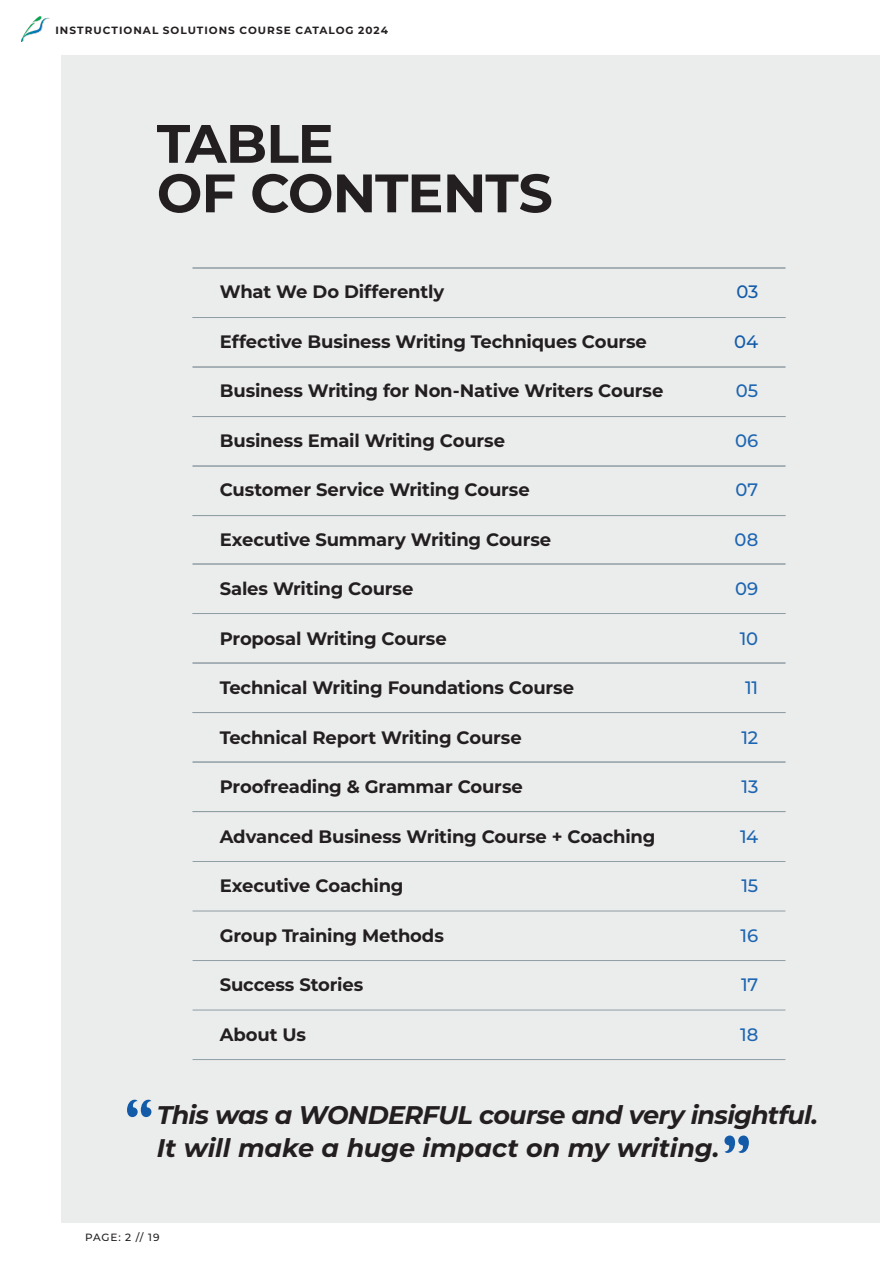
<style>
.page{position:relative;width:893px;height:1263px;background:#fff}
.page>*{position:absolute;margin:0;border:0;box-sizing:border-box;transform-origin:0 0}
.Section_Intro_30_33{font:700 54px "Montserrat";letter-spacing:-.02em;color:#231f20}
.Section_Subline_Center_21_21{font:500 54px "LEMONMILK";color:#135ba8}
.Section_Subline_Center_21_21-2{font:italic 700 25.5px "Montserrat";letter-spacing:-.025em;color:#231f20}
.Section_Subline_Center_21_21-3{font:italic 700 25.5px "Montserrat";letter-spacing:-.005em;color:#231f20}
.t1{font:700 18px "Montserrat";letter-spacing:-.01em;color:#231f20}
.t2{font:500 18px "Montserrat";letter-spacing:-.005em;color:#1c65b1}
.t3{font:500 18px "Montserrat";color:#135ba8}
.t4{font:700 10.5px "Montserrat";letter-spacing:.095em;color:#231f20}
.t5{font:500 10.5px "Montserrat";letter-spacing:.075em;color:#231f20}
</style>
<div class="page">
<div style="left:62px;top:55px;width:818px;height:1167px;background:#ebecec"></div>
<img style="left:21px;top:17px;width:28px;height:24px">
<hr style="left:193px;top:268px;width:592px;height:1px;background:#909ea6">
<hr style="left:193px;top:317px;width:592px;height:1px;background:#909ea6">
<hr style="left:193px;top:367px;width:592px;height:1px;background:#909ea6">
<hr style="left:193px;top:416px;width:592px;height:1px;background:#909ea6">
<hr style="left:193px;top:466px;width:592px;height:1px;background:#909ea6">
<hr style="left:193px;top:515px;width:592px;height:1px;background:#909ea6">
<hr style="left:193px;top:564px;width:592px;height:1px;background:#909ea6">
<hr style="left:193px;top:613px;width:592px;height:1px;background:#909ea6">
<hr style="left:193px;top:663px;width:592px;height:1px;background:#909ea6">
<hr style="left:193px;top:712px;width:592px;height:1px;background:#909ea6">
<hr style="left:193px;top:762px;width:592px;height:1px;background:#909ea6">
<hr style="left:193px;top:811px;width:592px;height:1px;background:#909ea6">
<hr style="left:193px;top:861px;width:592px;height:1px;background:#909ea6">
<hr style="left:193px;top:911px;width:592px;height:1px;background:#909ea6">
<hr style="left:193px;top:960px;width:592px;height:1px;background:#909ea6">
<hr style="left:193px;top:1010px;width:592px;height:1px;background:#909ea6">
<hr style="left:193px;top:1059px;width:592px;height:1px;background:#909ea6">
<p class="t4" style="left:55px;top:23px;width:334px">INSTRUCTIONAL SOLUTIONS COURSE CATALOG 2024</p>
<p class="Section_Intro_30_33" style="left:157px;top:105px;width:179px">TABLE</p>
<p class="Section_Intro_30_33" style="left:157px;top:154px;width:398px">OF CONTENTS</p>
<p class="t1" style="left:220px;top:279px;width:226px">What We Do Differently</p>
<p class="t3" style="left:736px;top:279px;width:23px">03</p>
<p class="t1" style="left:220px;top:328px;width:429px">Effective Business Writing Techniques Course</p>
<p class="t3" style="left:734px;top:329px;width:25px">04</p>
<p class="t1" style="left:220px;top:378px;width:445px">Business Writing for Non-Native Writers Course</p>
<p class="t2" style="left:736px;top:378px;width:24px">05</p>
<p class="t1" style="left:220px;top:427px;width:287px">Business Email Writing Course</p>
<p class="t2" style="left:735px;top:428px;width:25px">06</p>
<p class="t1" style="left:220px;top:477px;width:311px">Customer Service Writing Course</p>
<p class="t2" style="left:736px;top:477px;width:24px">07</p>
<p class="t1" style="left:220px;top:526px;width:333px">Executive Summary Writing Course</p>
<p class="t2" style="left:735px;top:527px;width:25px">08</p>
<p class="t1" style="left:220px;top:576px;width:195px">Sales Writing Course</p>
<p class="t2" style="left:735px;top:576px;width:25px">09</p>
<p class="t1" style="left:220px;top:625px;width:228px">Proposal Writing Course</p>
<p class="t2" style="left:740px;top:626px;width:20px">10</p>
<p class="t1" style="left:220px;top:675px;width:356px">Technical Writing Foundations Course</p>
<p class="t2" style="left:745px;top:675px;width:15px">11</p>
<p class="t1" style="left:220px;top:724px;width:303px">Technical Report Writing Course</p>
<p class="t2" style="left:742px;top:725px;width:18px">12</p>
<p class="t1" style="left:220px;top:774px;width:305px">Proofreading &amp; Grammar Course</p>
<p class="t2" style="left:742px;top:774px;width:18px">13</p>
<p class="t1" style="left:220px;top:823px;width:437px">Advanced Business Writing Course + Coaching</p>
<p class="t2" style="left:740px;top:824px;width:20px">14</p>
<p class="t1" style="left:220px;top:873px;width:185px">Executive Coaching</p>
<p class="t2" style="left:741px;top:873px;width:18px">15</p>
<p class="t1" style="left:220px;top:922px;width:226px">Group Training Methods</p>
<p class="t2" style="left:741px;top:923px;width:19px">16</p>
<p class="t1" style="left:220px;top:972px;width:145px">Success Stories</p>
<p class="t2" style="left:741px;top:972px;width:19px">17</p>
<p class="t1" style="left:220px;top:1021px;width:88px">About Us</p>
<p class="t2" style="left:740px;top:1022px;width:20px">18</p>
<p class="Section_Subline_Center_21_21" style="left:125px;top:1086px;width:30px">“</p>
<p class="Section_Subline_Center_21_21-2" style="left:157px;top:1096px;width:663px">This was a WONDERFUL course and very insightful.</p>
<p class="Section_Subline_Center_21_21-3" style="left:157px;top:1129px;width:564px">It will make a huge impact on my writing.</p>
<p class="Section_Subline_Center_21_21" style="left:723px;top:1088px;width:30px">„</p>
<p class="t5" style="left:85px;top:1230px;width:76px">PAGE: 2 // 19</p>
</div>
